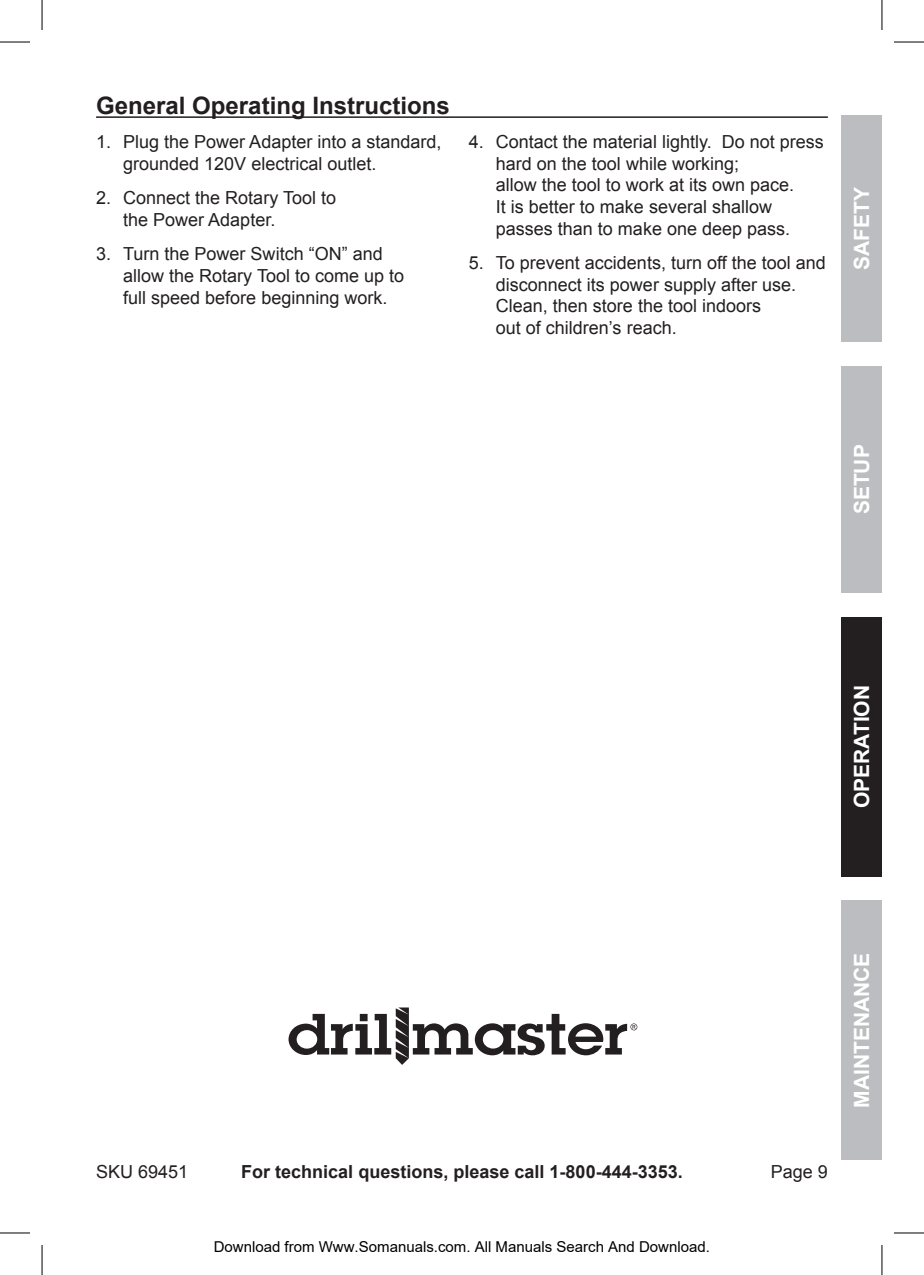
<style>
.page{position:relative;width:924px;height:1275px;background:#fff}
.page>*{position:absolute;margin:0;border:0;box-sizing:border-box;transform-origin:0 0}
.t1{font:700 24px "Arial";color:#231f20}
.t2{font:700 21px "Arial";color:#fff}
.t3{font:18px/21.6px "Arial";color:#231f20}
.t4{font:700 18px "Arial";color:#231f20}
.t5{font:15px "Arial";color:#000}
</style>
<div class="page">
<div style="left:840px;top:115px;width:41px;height:227px;background:#bcbdc0"></div>
<div style="left:840px;top:900px;width:41px;height:259px;background:#bcbdc0"></div>
<div style="left:840px;top:366px;width:41px;height:227px;background:#bcbdc0"></div>
<div style="left:840px;top:617px;width:41px;height:259px;background:#231f20"></div>
<hr style="left:96px;top:116px;width:731px;height:2px;background:#231f20">
<svg style="left:288px;top:1007px;width:349px;height:58px"></svg>
<hr style="left:0;top:42px;width:30px;height:1px;background:#000">
<hr style="left:893px;top:42px;width:30px;height:1px;background:#000">
<hr style="left:0;top:1232px;width:30px;height:1px;background:#000">
<hr style="left:893px;top:1232px;width:30px;height:1px;background:#000">
<hr style="left:42px;top:0;width:1px;height:30px;background:#000">
<hr style="left:42px;top:1245px;width:1px;height:30px;background:#000">
<hr style="left:881px;top:0;width:1px;height:30px;background:#000">
<hr style="left:881px;top:1245px;width:1px;height:30px;background:#000">
<h1 class="t1" style="left:96px;top:89px;width:355px">General Operating Instructions</h1>
<p class="t3" style="left:123px;top:131px;width:320px;text-indent:-27px">1. Plug the Power Adapter into a standard, grounded 120V electrical outlet.</p>
<p class="t3" style="left:123px;top:187px;width:214px;text-indent:-27px">2. Connect the Rotary Tool to the Power Adapter.</p>
<p class="t3" style="left:123px;top:243px;width:282px;text-indent:-27px">3. Turn the Power Switch “ON” and allow the Rotary Tool to come up to full speed before beginning work.</p>
<p class="t3" style="left:495px;top:131px;width:329px;text-indent:-27px">4. Contact the material lightly. Do not press hard on the tool while working;<br>allow the tool to work at its own pace.<br>It is better to make several shallow passes than to make one deep pass.</p>
<p class="t3" style="left:495px;top:252px;width:331px;text-indent:-27px">5. To prevent accidents, turn off the tool and disconnect its power supply after use.<br>Clean, then store the tool indoors<br>out of children’s reach.</p>
<p class="t2" style="left:847px;top:270px;width:82px;rotate:-90deg">Saf ety</p>
<p class="t2" style="left:847px;top:514px;width:72px;rotate:-90deg">Setup</p>
<p class="t2" style="left:847px;top:808px;width:125px;rotate:-90deg">Operation</p>
<p class="t3" style="left:96px;top:1160px;width:94px">SKU 69451</p>
<p class="t4" style="left:241px;top:1159px;width:443px">For technical questions, please call 1-800-444-3353.</p>
<p class="t3" style="left:770px;top:1160px;width:59px">Page 9</p>
<p class="t5" style="left:214px;top:1238px;width:497px">Download from Www.Somanuals.com. All Manuals Search And Download.</p>
<p class="t2" style="left:847px;top:1107px;width:157px;rotate:-90deg">Maintenance</p>
</div>
